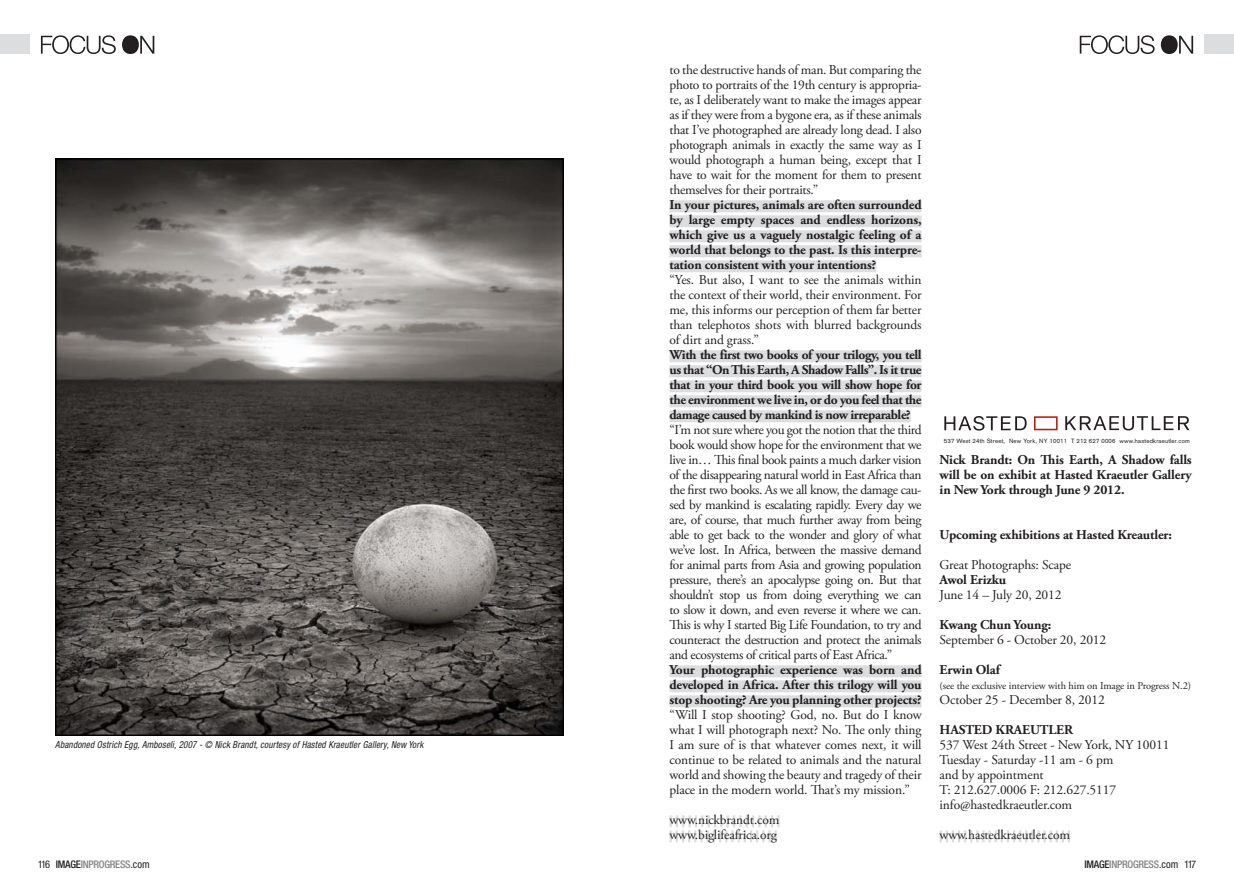
<style>
.page{position:relative;width:1234px;height:893px;background:#fff}
.page>*{position:absolute;margin:0;border:0;box-sizing:border-box;transform-origin:0 0}
.testo{font:13.5px/15px "Adobe Garamond Pro";letter-spacing:-.01em;color:#231f20;text-align:justify}
.domanda{font:700 13.5px/15px "Adobe Garamond Pro";letter-spacing:-.01em;color:#231f20;text-align:justify}
.domanda-2{font:13.5px "Adobe Garamond Pro";letter-spacing:-.01em;color:#231f20}
.domanda-3{font:10.5px "Adobe Garamond Pro";letter-spacing:-.01em;color:#231f20}
.t1{font:500 condensed 10.5px "Helvetica Neue LT Std";letter-spacing:-.025em;color:#808285}
.credito_testi_nero{font:italic condensed 9.75px "Helvetica Neue LT Std";letter-spacing:.02em;color:#231f20;scale:.93 1}
.t2{font:6px "Akzidenz Grotesk";letter-spacing:.03em;color:#231f20}
.s1{font-weight:400;color:#231f20}
.s2{color:#231f20}
</style>
<div class="page">
<img style="left:55px;top:158px;width:508px;height:578px">
<div style="left:669px;top:200px;width:252px;height:12px;background:#dcdddf"></div>
<div style="left:669px;top:215px;width:252px;height:12px;background:#dcdddf"></div>
<div style="left:669px;top:230px;width:252px;height:12px;background:#dcdddf"></div>
<div style="left:669px;top:245px;width:252px;height:12px;background:#dcdddf"></div>
<div style="left:669px;top:260px;width:207px;height:12px;background:#dcdddf"></div>
<div style="left:669px;top:350px;width:252px;height:12px;background:#dcdddf"></div>
<div style="left:669px;top:365px;width:252px;height:12px;background:#dcdddf"></div>
<div style="left:669px;top:380px;width:252px;height:12px;background:#dcdddf"></div>
<div style="left:669px;top:395px;width:252px;height:12px;background:#dcdddf"></div>
<div style="left:669px;top:410px;width:241px;height:12px;background:#dcdddf"></div>
<div style="left:669px;top:665px;width:252px;height:12px;background:#dcdddf"></div>
<div style="left:669px;top:680px;width:252px;height:12px;background:#dcdddf"></div>
<div style="left:669px;top:695px;width:252px;height:12px;background:#dcdddf"></div>
<svg style="left:669px;top:815px;width:110px;height:27px"></svg>
<svg style="left:939px;top:830px;width:130px;height:12px"></svg>
<svg style="left:1065px;top:416px;width:124px;height:14px"></svg>
<svg style="left:1034px;top:416px;width:23px;height:14px"></svg>
<svg style="left:944px;top:416px;width:82px;height:15px"></svg>
<svg style="left:41px;top:35px;width:113px;height:19px"></svg>
<svg style="left:1079px;top:35px;width:113px;height:19px"></svg>
<div style="left:0;top:34px;width:30px;height:20px;background:#dcdddf"></div>
<div style="left:1203px;top:34px;width:30px;height:20px;background:#dcdddf"></div>
<p class="credito_testi_nero" style="left:55px;top:739px;width:397px">Abandoned Ostrich Egg, Amboseli, 2007 - © Nick Brandt, courtesy of Hasted Kraeutler Gallery, New York</p>
<p class="testo" style="left:669px;top:63px;width:253px">to the destructive hands of man. But comparing the photo to portraits of the 19th century is appropria&shy;te, as I deliberately want to make the images appear as if they were from a bygone era, as if these animals that I’ve photographed are already long dead. I also photograph animals in exactly the same way as I would photograph a human being, except that I have to wait for the moment for them to present themselves for their portraits.”</p>
<p class="domanda" style="left:669px;top:198px;width:253px">In your pictures, animals are often surrounded by large empty spaces and endless horizons, which give us a vaguely nostalgic feeling of a world that belongs to the past. Is this interpre&shy;tation consistent with your intentions?</p>
<p class="testo" style="left:669px;top:273px;width:254px">“Yes. But also, I want to see the animals within the context of their world, their environment. For me, this informs our perception of them far better than telephotos shots with blurred backgrounds of dirt and grass.”</p>
<p class="domanda" style="left:669px;top:348px;width:253px">With the first two books of your trilogy, you tell us that “On This Earth, A Shadow Falls”. Is it true that in your third book you will show hope for the environment we live in, or do you feel that the damage caused by mankind is now irreparable?</p>
<p class="testo" style="left:669px;top:423px;width:254px">“I’m not sure where you got the notion that the third book would show hope for the environment that we live in… This final book paints a much darker vision of the disappearing natural world in East Africa than the first two books. As we all know, the damage cau&shy;sed by mankind is escalating rapidly. Every day we are, of course, that much further away from being able to get back to the wonder and glory of what we’ve lost. In Africa, between the massive demand for animal parts from Asia and growing population pressure, there’s an apocalypse going on. But that shouldn’t stop us from doing everything we can to slow it down, and even reverse it where we can.<br>This is why I started Big Life Foundation, to try and counteract the destruction and protect the animals and ecosystems of critical parts of East Africa.”</p>
<p class="domanda" style="left:669px;top:663px;width:253px">Your photographic experience was born and developed in Africa. After this trilogy will you stop shooting? Are you planning other projects?</p>
<p class="testo" style="left:669px;top:708px;width:254px">“Will I stop shooting? God, no. But do I know what I will photograph next? No. The only thing I am sure of is that whatever comes next, it will continue to be related to animals and the natural world and showing the beauty and tragedy of their place in the modern world. That’s my mission.”</p>
<p class="testo" style="left:669px;top:813px;width:112px">www.nickbrandt.com</p>
<p class="testo" style="left:669px;top:828px;width:109px">www.biglifeafrica.org</p>
<p class="t2" style="left:943px;top:437px;width:247px">537 West 24th Street, New York, NY 10011 T 212 627 0006 www.hastedkraeutler.com</p>
<p class="domanda" style="left:939px;top:453px;width:253px">Nick Brandt: On This Earth, A Shadow falls will be on exhibit at Hasted Kraeutler Gallery in New York through June 9 2012.</p>
<p class="domanda" style="left:939px;top:528px;width:234px">Upcoming exhibitions at Hasted Kreautler:</p>
<p class="domanda-2" style="left:939px;top:557px;width:133px">Great Photographs: Scape</p>
<p class="domanda" style="left:939px;top:573px;width:68px">Awol Erizku</p>
<p class="domanda-2" style="left:939px;top:587px;width:123px">June 14 – July 20, 2012</p>
<p class="domanda" style="left:939px;top:618px;width:113px">Kwang Chun Young:</p>
<p class="domanda-2" style="left:939px;top:632px;width:168px">September 6 - October 20, 2012</p>
<p class="domanda" style="left:939px;top:663px;width:62px">Erwin Olaf</p>
<p class="domanda-3" style="left:939px;top:680px;width:253px">(see the exclusive interview with him on Image in Progress N.2)</p>
<p class="domanda-2" style="left:939px;top:692px;width:167px">October 25 - December 8, 2012</p>
<p class="domanda" style="left:939px;top:723px;width:135px">HASTED KRAEUTLER</p>
<p class="domanda-2" style="left:939px;top:737px;width:231px">537 West 24th Street - New York, NY 10011</p>
<p class="domanda-2" style="left:939px;top:752px;width:175px">Tuesday - Saturday -11 am - 6 pm</p>
<p class="domanda-2" style="left:939px;top:767px;width:106px">and by appointment</p>
<p class="domanda-2" style="left:939px;top:782px;width:178px">T: 212.627.0006 F: 212.627.5117</p>
<p class="domanda-2" style="left:939px;top:797px;width:134px">info@hastedkraeutler.com</p>
<p class="domanda-2" style="left:939px;top:827px;width:132px">www.hastedkraeutler.com</p>
<p class="t1" style="left:38px;top:858px;width:113px"><span class="s1">116</span> <span class="s2">IMAGE</span>INPROGRESS<span class="s1">.com</span></p>
<p class="t1" style="left:1084px;top:858px;width:113px"><span class="s2">IMAGE</span>INPROGRESS<span class="s1">.com 117</span></p>
</div>
